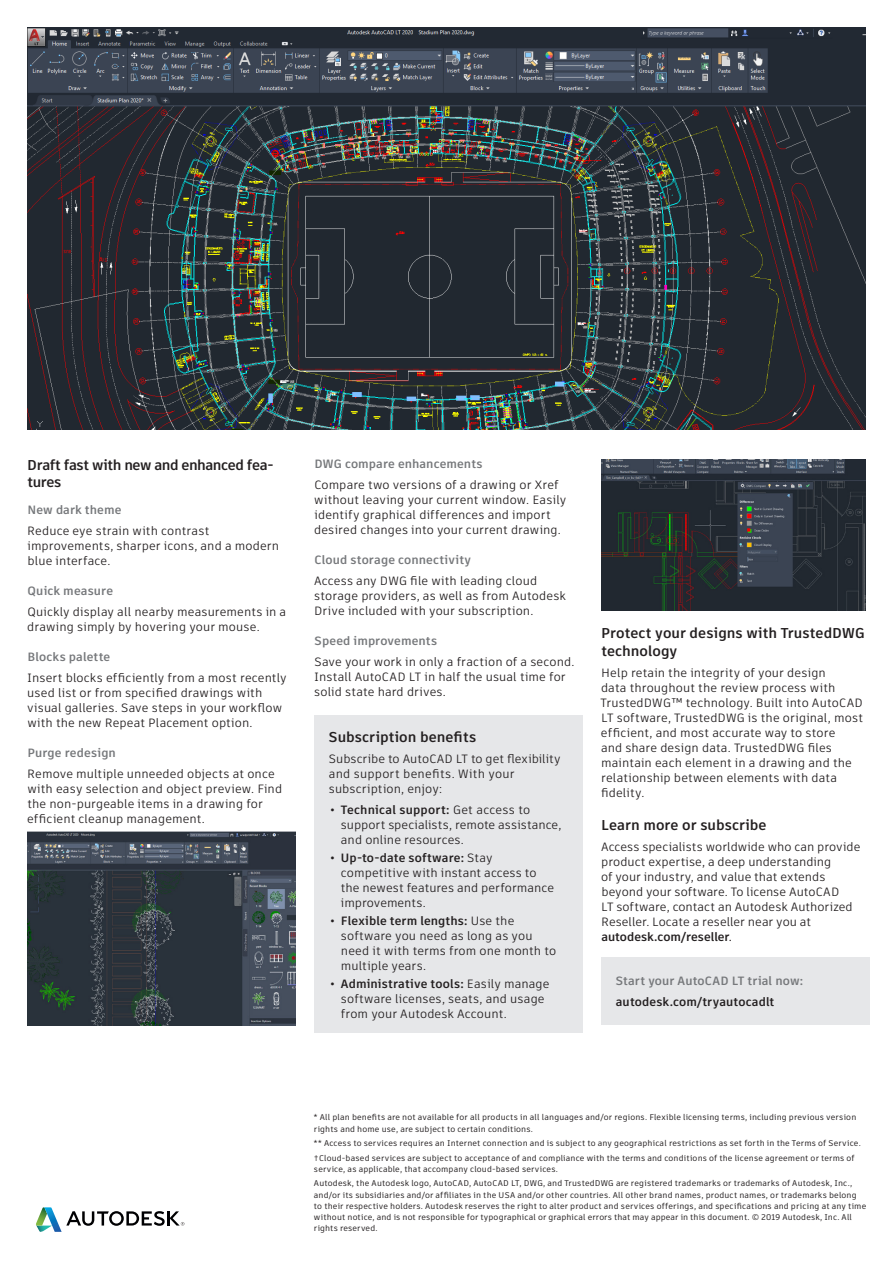
<style>
.page{position:relative;width:893px;height:1263px;background:#fff}
.page>*{position:absolute;margin:0;border:0;box-sizing:border-box;transform-origin:0 0}
.Text_Heading{font:700 14.25px/17.2px "Artifakt Element";color:#231f20}
.Text_Heading-2{font:700 14.25px/17.2px "Artifakt Element";letter-spacing:-.025em;color:#231f20}
.Body_Text{font:12px/15px "Artifakt Element";letter-spacing:.005em;color:#231f20}
.Text_Subheading{font:700 12px "Artifakt Element";letter-spacing:.01em;color:#76787b}
.Body_Text-2{font:700 12px "Artifakt Element";letter-spacing:.005em;color:#231f20}
.Tradegraph{font:8.25px/11.2px "Artifakt Element";letter-spacing:.015em;color:#231f20}
.s1{font-weight:700}
.s2{font-style:inherit}
</style>
<div class="page">
<img style="left:601px;top:460px;width:265px;height:150px">
<svg style="left:36px;top:1207px;width:148px;height:25px"></svg>
<div style="left:314px;top:716px;width:268px;height:317px;background:#e6e7e9"></div>
<img style="left:27px;top:27px;width:839px;height:403px">
<img style="left:27px;top:831px;width:268px;height:194px">
<div style="left:601px;top:957px;width:268px;height:67px;background:#e6e7e9"></div>
<p class="Text_Heading-2" style="left:27px;top:456px;width:248px">Draft fast with new and enhanced fea&shy;tures</p>
<p class="Text_Subheading" style="left:28px;top:501px;width:95px">New dark theme</p>
<p class="Body_Text" style="left:27px;top:523px;width:253px">Reduce eye strain with contrast improvements, sharper icons, and a modern blue interface.</p>
<p class="Text_Subheading" style="left:28px;top:582px;width:87px">Quick measure</p>
<p class="Body_Text" style="left:27px;top:604px;width:261px">Quickly display all nearby measurements in a drawing simply by hovering your mouse.</p>
<p class="Text_Subheading" style="left:28px;top:648px;width:84px">Blocks palette</p>
<p class="Body_Text" style="left:27px;top:670px;width:261px">Insert blocks efficiently from a most recently used list or from specified drawings with visual galleries. Save steps in your workflow with the new Repeat Placement option.</p>
<p class="Text_Subheading" style="left:28px;top:744px;width:90px">Purge redesign</p>
<p class="Body_Text" style="left:27px;top:766px;width:257px">Remove multiple unneeded objects at once with easy selection and object preview. Find the non-purgeable items in a drawing for efficient cleanup management.</p>
<p class="Text_Subheading" style="left:314px;top:455px;width:170px">DWG compare enhancements</p>
<p class="Body_Text" style="left:314px;top:477px;width:254px">Compare two versions of a drawing or Xref without leaving your current window. Easily identify graphical differences and import desired changes into your current drawing.</p>
<p class="Text_Subheading" style="left:315px;top:551px;width:158px">Cloud storage connectivity</p>
<p class="Body_Text" style="left:314px;top:573px;width:253px">Access any DWG file with leading cloud storage providers, as well as from Autodesk<br>Drive included with your subscription.</p>
<p class="Text_Subheading" style="left:315px;top:632px;width:124px">Speed improvements</p>
<p class="Body_Text" style="left:314px;top:654px;width:262px">Save your work in only a fraction of a second.<br>Install AutoCAD LT in half the usual time for solid state hard drives.</p>
<p class="Text_Heading" style="left:601px;top:625px;width:265px">Protect your designs with TrustedDWG technology</p>
<p class="Body_Text" style="left:600px;top:665px;width:264px">Help retain the integrity of your design<br>data throughout the review process with TrustedDWG™ technology. Built into AutoCAD LT software, TrustedDWG is the original, most efficient, and most accurate way to store<br>and share design data. TrustedDWG files maintain each element in a drawing and the relationship between elements with data fidelity.</p>
<p class="Text_Heading" style="left:601px;top:816px;width:167px">Learn more or subscribe</p>
<p class="Body_Text" style="left:601px;top:839px;width:261px">Access specialists worldwide who can provide product expertise, a deep understanding<br>of your industry, and value that extends beyond your software. To license AutoCAD<br>LT software, contact an Autodesk Authorized Reseller. Locate a reseller near you at <span class="s1">autodesk.com/reseller</span><span class="s2">.</span></p>
<p class="Text_Heading" style="left:329px;top:728px;width:149px">Subscription benefits</p>
<p class="Body_Text" style="left:329px;top:751px;width:233px">Subscribe to AutoCAD LT to get flexibility and support benefits. With your subscription, enjoy:</p>
<p class="Body_Text" style="left:341px;top:802px;width:222px;text-indent:-10px"><span class="s1">• Technical support:</span> Get access to support specialists, remote assistance, and online resources.</p>
<p class="Body_Text" style="left:341px;top:850px;width:215px;text-indent:-10px"><span class="s1">• Up-to-date software:</span> Stay competitive with instant access to the newest features and performance improvements.</p>
<p class="Body_Text" style="left:341px;top:913px;width:217px;text-indent:-10px"><span class="s1">• Flexible term lengths:</span> Use the software you need as long as you need it with terms from one month to multiple years.</p>
<p class="Body_Text" style="left:341px;top:976px;width:210px;text-indent:-10px"><span class="s1">• Administrative tools:</span> Easily manage software licenses, seats, and usage from your Autodesk Account.</p>
<p class="Text_Subheading" style="left:616px;top:972px;width:189px">Start your AutoCAD LT trial now:</p>
<p class="Body_Text-2" style="left:616px;top:993px;width:160px">autodesk.com/tryautocadlt</p>
<p class="Tradegraph" style="left:314px;top:1112px;width:544px">* All plan benefits are not available for all products in all languages and/or regions. Flexible licensing terms, including previous version rights and home use, are subject to certain conditions.</p>
<p class="Tradegraph" style="left:314px;top:1138px;width:548px">** Access to services requires an Internet connection and is subject to any geographical restrictions as set forth in the Terms of Service.</p>
<p class="Tradegraph" style="left:314px;top:1152px;width:542px">†Cloud-based services are subject to acceptance of and compliance with the terms and conditions of the license agreement or terms of service, as applicable, that accompany cloud-based services.</p>
<p class="Tradegraph" style="left:314px;top:1178px;width:554px">Autodesk, the Autodesk logo, AutoCAD, AutoCAD LT, DWG, and TrustedDWG are registered trademarks or trademarks of Autodesk, Inc., and/or its subsidiaries and/or affiliates in the USA and/or other countries. All other brand names, product names, or trademarks belong to their respective holders. Autodesk reserves the right to alter product and services offerings, and specifications and pricing at any time without notice, and is not responsible for typographical or graphical errors that may appear in this document. © 2019 Autodesk, Inc. All rights reserved.</p>
</div>
